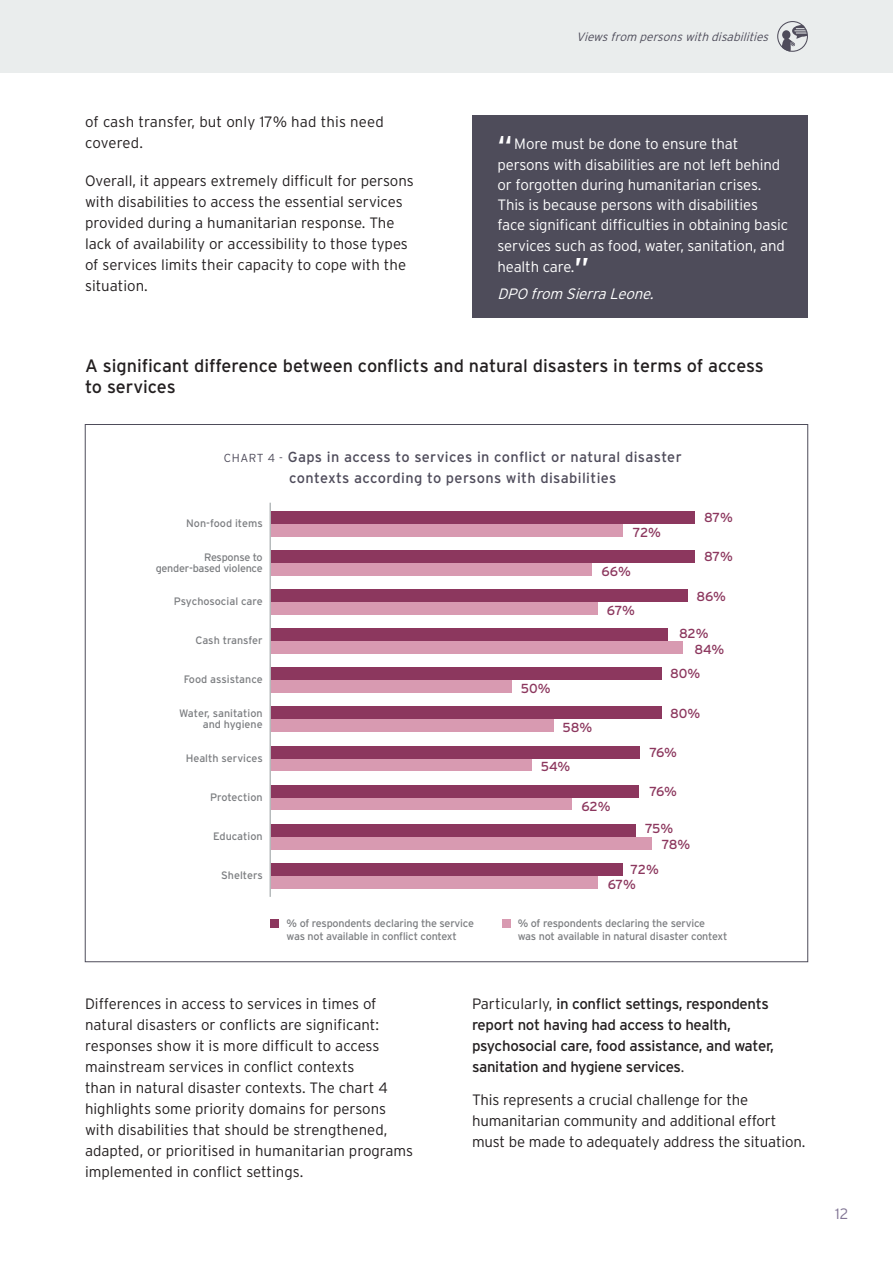
<style>
.page{position:relative;width:893px;height:1263px;background:#fff}
.page>*{position:absolute;margin:0;border:0;box-sizing:border-box;transform-origin:0 0}
.titre_paragraphe{font:18px/21px "Interstate";color:#231f20}
.text_courant{font:300 15px/21px "Interstate";color:#231f20}
.citation{font:300 15px/20.4px "Interstate";letter-spacing:-.01em;color:#fff}
.text_courant-2{font:15px/21px "Interstate";letter-spacing:-.02em;color:#231f20}
.citation-2{font:italic 300 15px "Interstate";color:#fff}
.t1{font:300 15px "Interstate";color:#817594}
.t2{font:14.55px/20.4px "Interstate";letter-spacing:.025em;color:#4f4c5b;text-align:center}
.t3{font:13.05px "Interstate";color:#8c375e}
.roulette_droite{font:italic 300 12px "Interstate";color:#4e4c5a}
.t4{font:10.8px/12.9px "Interstate";letter-spacing:-.02em;color:#7c7e81}
.t5{font:10.8px/11.7px "Interstate";color:#7c7e81;text-align:right}
.s1{font-weight:400;font-size:30px}
.s2{font-weight:300;font-size:11.7px}
.s3{font-weight:300}
</style>
<div class="page">
<div style="left:472px;top:115px;width:336px;height:203px;background:#4e4c5a"></div>
<div style="left:0;top:0;width:893px;height:73px;background:#eaeded"></div>
<svg style="left:777px;top:21px;width:31px;height:31px"></svg>
<div style="left:270px;top:919px;width:9px;height:9px;background:#8c375e"></div>
<div style="left:502px;top:919px;width:8px;height:9px;background:#d89ab1"></div>
<div style="left:270px;top:524px;width:353px;height:12px;background:#d89ab1"></div>
<div style="left:270px;top:563px;width:322px;height:12px;background:#d89ab1"></div>
<div style="left:270px;top:602px;width:328px;height:13px;background:#d89ab1"></div>
<div style="left:270px;top:641px;width:413px;height:13px;background:#d89ab1"></div>
<div style="left:270px;top:680px;width:242px;height:13px;background:#d89ab1"></div>
<div style="left:270px;top:719px;width:283px;height:13px;background:#d89ab1"></div>
<div style="left:270px;top:758px;width:261px;height:13px;background:#d89ab1"></div>
<div style="left:270px;top:797px;width:302px;height:13px;background:#d89ab1"></div>
<div style="left:270px;top:876px;width:328px;height:12px;background:#d89ab1"></div>
<div style="left:270px;top:511px;width:424px;height:13px;background:#8c375e"></div>
<div style="left:270px;top:550px;width:424px;height:13px;background:#8c375e"></div>
<div style="left:270px;top:589px;width:417px;height:13px;background:#8c375e"></div>
<div style="left:270px;top:628px;width:398px;height:13px;background:#8c375e"></div>
<div style="left:270px;top:667px;width:391px;height:13px;background:#8c375e"></div>
<div style="left:270px;top:706px;width:391px;height:13px;background:#8c375e"></div>
<div style="left:270px;top:746px;width:370px;height:12px;background:#8c375e"></div>
<div style="left:270px;top:785px;width:369px;height:12px;background:#8c375e"></div>
<div style="left:270px;top:824px;width:366px;height:13px;background:#8c375e"></div>
<div style="left:270px;top:863px;width:352px;height:13px;background:#8c375e"></div>
<div style="left:270px;top:837px;width:382px;height:12px;background:#d89ab1"></div>
<hr style="left:269px;top:503px;width:2px;height:394px;background:#b5babb">
<p class="text_courant" style="left:85px;top:111px;width:300px">of cash transfer, but only 17% had this need covered.</p>
<p class="text_courant" style="left:85px;top:170px;width:330px">Overall, it appears extremely difficult for persons with disabilities to access the essential services provided during a humanitarian response. The lack of availability or accessibility to those types of services limits their capacity to cope with the situation.</p>
<p class="roulette_droite" style="left:576px;top:30px;width:197px">Viewsfrom personswithdisabilities</p>
<p class="citation" style="left:497px;top:134px;width:292px"><span class="s1">“</span>More must be done to ensure that persons with disabilities are not left behind or forgotten during humanitarian crises.<br>This is because persons with disabilities face significant difficulties in obtaining basic services such as food, water, sanitation, and health care.<span class="s1">”</span></p>
<p class="citation-2" style="left:497px;top:285px;width:162px">DPO from SierraLeone.</p>
<p class="titre_paragraphe" style="left:85px;top:355px;width:680px">A significant difference between conflicts and natural disasters in terms of access to services</p>
<p class="t2" style="left:224px;top:447px;width:459px"><span class="s2">CHART 4 -</span> Gaps in access to services in conflict or natural disaster contexts according to persons with disabilities</p>
<p class="t5" style="left:186px;top:517px;width:78px">Non-food items</p>
<p class="t4" style="left:156px;top:551px;width:109px;line-height:11.7px;text-align:right">Response to gender-based violence</p>
<p class="t4" style="left:174px;top:595px;width:90px">Psychosocial care</p>
<p class="t5" style="left:195px;top:634px;width:69px">Cash transfer</p>
<p class="t5" style="left:184px;top:673px;width:81px">Food assistance</p>
<p class="t5" style="left:179px;top:707px;width:85px">Water, sanitation and hygiene</p>
<p class="t5" style="left:186px;top:752px;width:78px">Health services</p>
<p class="t5" style="left:210px;top:791px;width:54px">Protection</p>
<p class="t5" style="left:213px;top:830px;width:51px">Education</p>
<p class="t5" style="left:221px;top:870px;width:43px">Shelters</p>
<p class="t3" style="left:704px;top:509px;width:30px">87%</p>
<p class="t3" style="left:704px;top:548px;width:30px">87%</p>
<p class="t3" style="left:696px;top:588px;width:31px">86%</p>
<p class="t3" style="left:679px;top:626px;width:31px">82%</p>
<p class="t3" style="left:670px;top:666px;width:32px">80%</p>
<p class="t3" style="left:670px;top:705px;width:32px">80%</p>
<p class="t3" style="left:649px;top:745px;width:29px">76%</p>
<p class="t3" style="left:649px;top:783px;width:29px">76%</p>
<p class="t3" style="left:645px;top:821px;width:29px">75%</p>
<p class="t3" style="left:631px;top:861px;width:30px">72%</p>
<p class="t3" style="left:633px;top:524px;width:30px">72%</p>
<p class="t3" style="left:602px;top:563px;width:31px">66%</p>
<p class="t3" style="left:607px;top:602px;width:30px">67%</p>
<p class="t3" style="left:694px;top:642px;width:31px">84%</p>
<p class="t3" style="left:521px;top:680px;width:31px">50%</p>
<p class="t3" style="left:563px;top:719px;width:31px">58%</p>
<p class="t3" style="left:541px;top:758px;width:31px">54%</p>
<p class="t3" style="left:581px;top:798px;width:31px">62%</p>
<p class="t3" style="left:662px;top:836px;width:30px">78%</p>
<p class="t3" style="left:608px;top:876px;width:30px">67%</p>
<p class="t4" style="left:287px;top:917px;width:189px">% of respondents declaring the service was not available in conflict context</p>
<p class="t4" style="left:518px;top:917px;width:211px">% of respondents declaring the service<br>was not available in natural disaster context</p>
<p class="text_courant" style="left:85px;top:993px;width:330px">Differences in access to services in times of natural disasters or conflicts are significant: responses show it is more difficult to access mainstream services in conflict contexts<br>than in natural disaster contexts. The chart 4 highlights some priority domains for persons with disabilities that should be strengthened, adapted, or prioritised in humanitarian programs implemented in conflict settings.</p>
<p class="text_courant-2" style="left:472px;top:993px;width:303px"><span class="s3">Particularly,</span> in conflict settings, respondents report not having had access to health, psychosocial care, food assistance, and water, sanitation and hygiene services<span class="s3">.</span></p>
<p class="text_courant" style="left:472px;top:1089px;width:335px">This represents a crucial challenge for the humanitarian community and additional effort must be made to adequately address the situation.</p>
<p class="t1" style="left:835px;top:1204px;width:15px">12</p>
</div>
